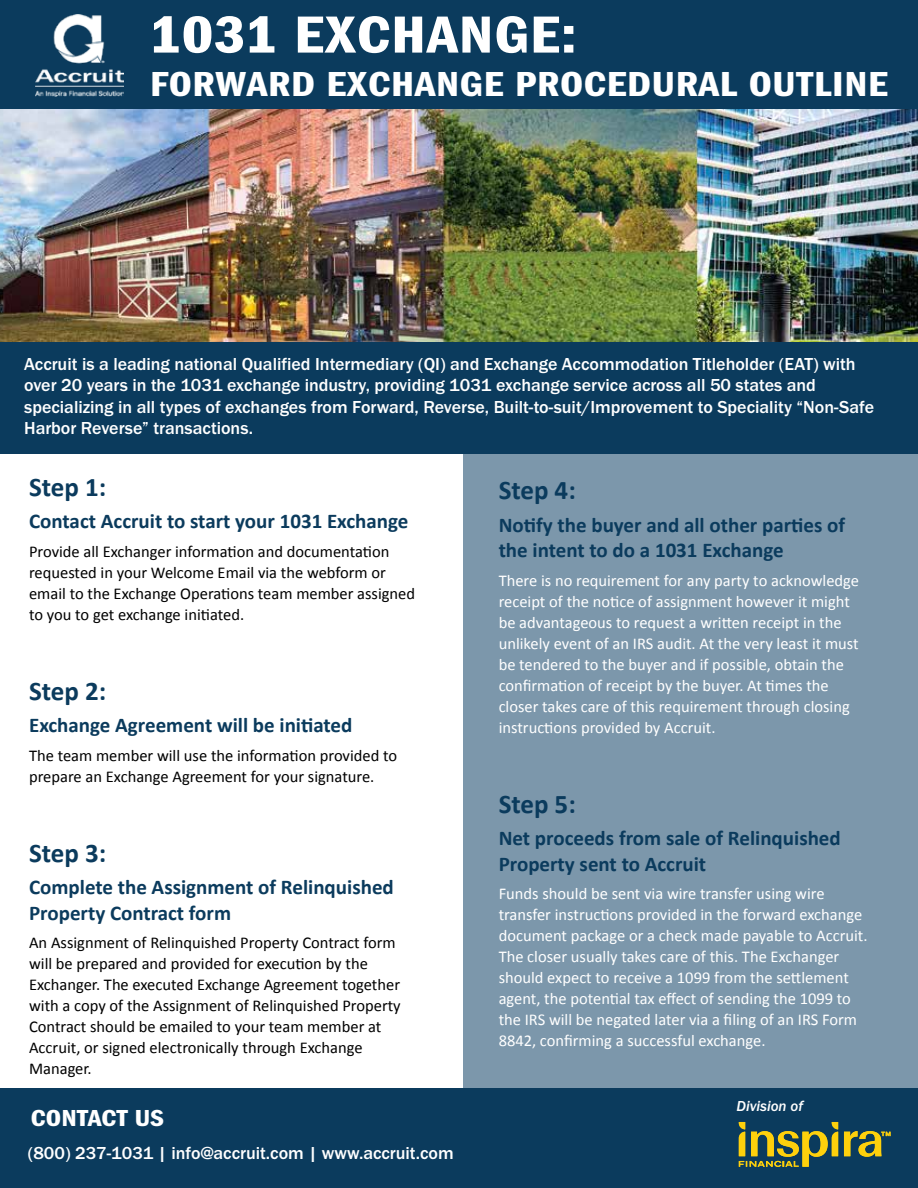
<style>
.page{position:relative;width:918px;height:1188px;background:#fff}
.page>*{position:absolute;margin:0;border:0;box-sizing:border-box;transform-origin:0 0}
.t1{font:54px "Franklin Gothic LT Pro Dm Cm";letter-spacing:.01em;color:#fff;scale:1.35 1}
.t2{font:36px "Franklin Gothic LT Pro Dm Cm";letter-spacing:.01em;color:#fff;scale:1.35 1}
.t3{font:700 27px "Calibri";color:#0b3b5d}
.t4{font:24px "Franklin Gothic LT Pro Dm Cm";color:#fff;scale:1.35 1}
.t5{font:700 21px/25.2px "Calibri";color:#0b3b5d}
.t6{font:500 18px/21.6px "Franklin Gothic URW";color:#fff}
.t7{font:16.5px/21px "Calibri";color:#fff}
.t8{font:16.5px/21px "Calibri";color:#010101}
.t9{font:15px "Franklin Gothic URW Med Ita";color:#fff}
</style>
<div class="page">
<img style="left:0;top:109px;width:918px;height:234px">
<div style="left:463px;top:437px;width:455px;height:751px;background:#7c97ab"></div>
<div style="left:0;top:0;width:918px;height:109px;background:#0b3b5d"></div>
<div style="left:0;top:343px;width:918px;height:111px;background:#0b3b5d"></div>
<img style="left:36px;top:15px;width:88px;height:81px">
<div style="left:0;top:1088px;width:918px;height:100px;background:#0b3b5d"></div>
<svg style="left:739px;top:1122px;width:152px;height:45px"></svg>
<h1 class="t1" style="left:150px;top:5px;width:318px">1031 EXCHANGE:</h1>
<h2 class="t2" style="left:150px;top:64px;width:548px">FORWARD EXCHANGE PROCEDURAL OUTLINE</h2>
<p class="t6" style="left:24px;top:352px;width:851px">Accruit is a leading national Qualified Intermediary (QI) and Exchange Accommodation Titleholder (EAT) with over 20 years in the 1031 exchange industry, providing 1031 exchange service across all 50 states and specializing in all types of exchanges from Forward, Reverse, Built-to-suit/Improvement to Speciality “Non-Safe Harbor Reverse” transactions.</p>
<h3 class="t3" style="left:29px;top:468px;width:79px">Step 1:</h3>
<p class="t5" style="left:29px;top:508px;width:381px">Contact Accruit to start your 1031 Exchange</p>
<p class="t8" style="left:29px;top:540px;width:388px">Provide all Exchanger information and documentation requested in your Welcome Email via the webform or email to the Exchange Operations team member assigned to you to get exchange initiated.</p>
<h3 class="t3" style="left:29px;top:672px;width:79px">Step 2:</h3>
<p class="t5" style="left:29px;top:712px;width:325px">Exchange Agreement will be initiated</p>
<p class="t8" style="left:29px;top:744px;width:370px">The team member will use the information provided to prepare an Exchange Agreement for your signature.</p>
<h3 class="t3" style="left:29px;top:834px;width:79px">Step 3:</h3>
<p class="t5" style="left:29px;top:874px;width:366px">Complete the Assignment of Relinquished<br>Property Contract form</p>
<p class="t8" style="left:29px;top:932px;width:373px">An Assignment of Relinquished Property Contract form will be prepared and provided for execution by the Exchanger. The executed Exchange Agreement together with a copy of the Assignment of Relinquished Property Contract should be emailed to your team member at Accruit, or signed electronically through Exchange Manager.</p>
<h3 class="t4" style="left:31px;top:1105px;width:100px">CONTACT US</h3>
<p class="t6" style="left:28px;top:1142px;width:428px">(800) 237-1031 | info@accruit.com | www.accruit.com</p>
<h3 class="t3" style="left:499px;top:471px;width:79px">Step 4:</h3>
<p class="t5" style="left:499px;top:512px;width:348px">Notify the buyer and all other parties of the intent to do a 1031 Exchange</p>
<p class="t7" style="left:499px;top:569px;width:362px">There is no requirement for any party to acknowledge receipt of the notice of assignment however it might be advantageous to request a written receipt in the unlikely event of an IRS audit. At the very least it must be tendered to the buyer and if possible, obtain the confirmation of receipt by the buyer. At times the closer takes care of this requirement through closing instructions provided by Accruit.</p>
<h3 class="t3" style="left:499px;top:785px;width:79px">Step 5:</h3>
<p class="t5" style="left:499px;top:825px;width:344px">Net proceeds from sale of Relinquished<br>Property sent to Accruit</p>
<p class="t7" style="left:499px;top:883px;width:370px">Funds should be sent via wire transfer using wire transfer instructions provided in the forward exchange document package or a check made payable to Accruit.<br>The closer usually takes care of this. The Exchanger should expect to receive a 1099 from the settlement agent, the potential tax effect of sending the 1099 to the IRS will be negated later via a filing of an IRS Form 8842, confirming a successful exchange.</p>
<p class="t9" style="left:736px;top:1097px;width:68px">Division of</p>
</div>
